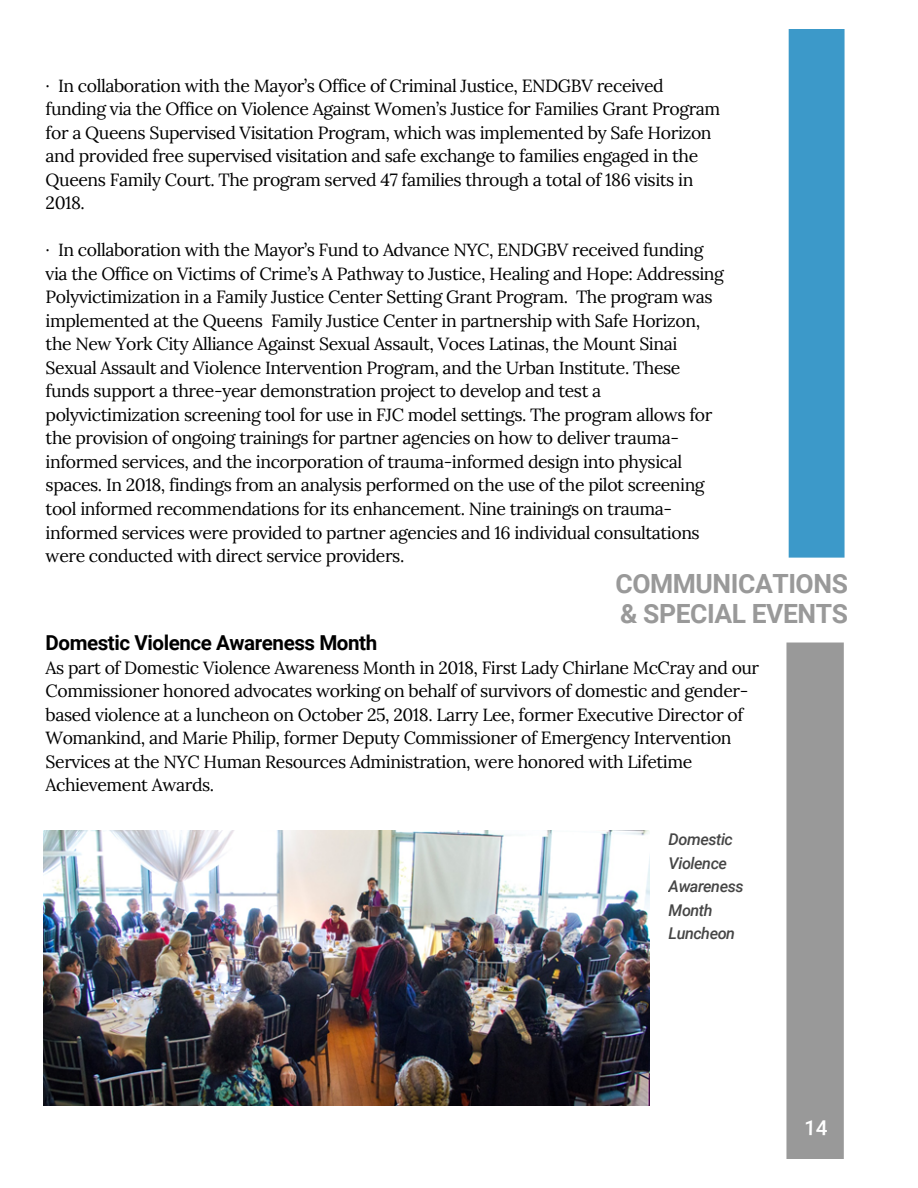
<style>
.page{position:relative;width:918px;height:1188px;background:#fff}
.page>*{position:absolute;margin:0;border:0;box-sizing:border-box;transform-origin:0 0}
.t1{font:700 26.4px/30.9px "Roboto";letter-spacing:-.015em;color:#999}
.t2{font:700 20.55px "Roboto";letter-spacing:-.02em;color:#000}
.t3{font:17.7px/23.5px "Lora";letter-spacing:-.025em;color:#000}
.t4{font:italic 500 16.2px/23.5px "Roboto";letter-spacing:-.025em;color:#464646}
</style>
<div class="page">
<div style="left:789px;top:29px;width:56px;height:529px;background:#3c99c9"></div>
<img style="left:43px;top:831px;width:607px;height:274px">
<div style="left:786px;top:643px;width:58px;height:516px;background:#999"></div>
<p class="t3" style="left:46px;top:72px;width:676px">· In collaboration with the Mayor’s Office of Criminal Justice, ENDGBV received funding via the Office on Violence Against Women’s Justice for Families Grant Program for a Queens Supervised Visitation Program, which was implemented by Safe Horizon and provided free supervised visitation and safe exchange to families engaged in the Queens Family Court. The program served 47 families through a total of 186 visits in 2018.</p>
<p class="t3" style="left:46px;top:237px;width:680px">· In collaboration with the Mayor’s Fund to Advance NYC, ENDGBV received funding via the Office on Victims of Crime’s A Pathway to Justice, Healing and Hope: Addressing Polyvictimization in a Family Justice Center Setting Grant Program. The program was implemented at the Queens Family Justice Center in partnership with Safe Horizon, the New York City Alliance Against Sexual Assault, Voces Latinas, the Mount Sinai Sexual Assault and Violence Intervention Program, and the Urban Institute. These funds support a three-year demonstration project to develop and test a polyvictimization screening tool for use in FJC model settings. The program allows for the provision of ongoing trainings for partner agencies on how to deliver trauma&shy;informed services, and the incorporation of trauma-informed design into physical spaces. In 2018, findings from an analysis performed on the use of the pilot screening tool informed recommendations for its enhancement. Nine trainings on trauma&shy;informed services were provided to partner agencies and 16 individual consultations were conducted with direct service providers.</p>
<p class="t1" style="left:615px;top:567px;width:234px">COMMUNICATIONS &amp; SPECIAL EVENTS</p>
<p class="t2" style="left:46px;top:629px;width:333px">Domestic Violence Awareness Month</p>
<p class="t3" style="left:46px;top:655px;width:715px">As part of Domestic Violence Awareness Month in 2018, First Lady Chirlane McCray and our Commissioner honored advocates working on behalf of survivors of domestic and gender&shy;based violence at a luncheon on October 25, 2018. Larry Lee, former Executive Director of Womankind, and Marie Philip, former Deputy Commissioner of Emergency Intervention Services at the NYC Human Resources Administration, were honored with Lifetime Achievement Awards.</p>
<p class="t4" style="left:669px;top:827px;width:77px">Domestic<br>Violence<br>Awareness<br>Month<br>Luncheon</p>
</div>
